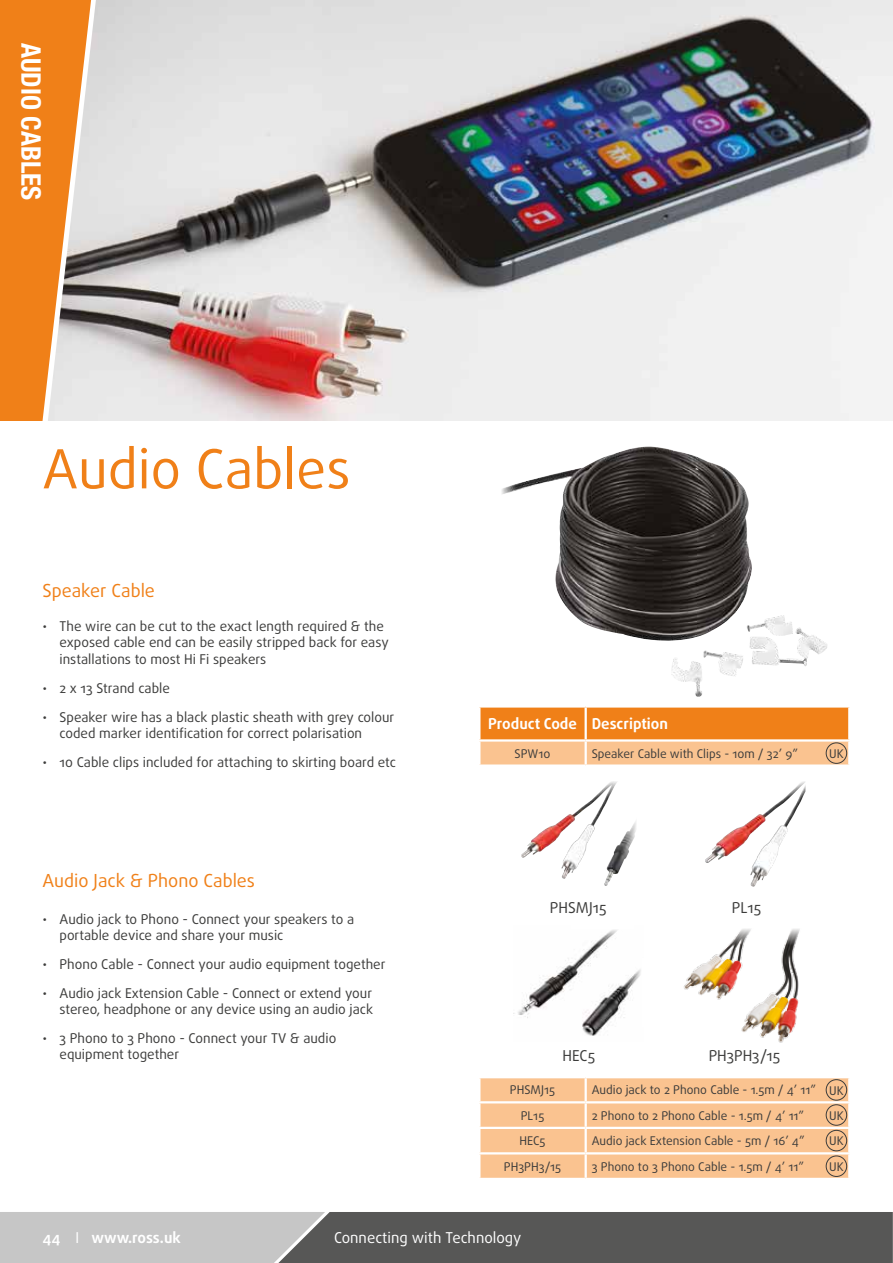
<style>
.page{position:relative;width:893px;height:1263px;background:#fff}
.page>*{position:absolute;margin:0;border:0;box-sizing:border-box;transform-origin:0 0}
.t1{font:54px "Daxline Pro";color:#f08018}
.t2{font:700 condensed 27px "Helvetica Neue";color:#fff}
.t3{font:18px "Daxline Pro";color:#f08018}
.t4{font:700 15px "Daxline Pro";color:#fff}
.t5{font:15px "Daxline Pro";color:#fff}
.t6{font:15px "Daxline Pro";color:#3c3c3b}
.t7{font:13.5px/16.2px "Daxline Pro";color:#3c3c3b}
.t8{font:12px/25.5px "Daxline Pro";color:#3c3c3b;text-align:justify}
.s1{font-weight:400}
</style>
<div class="page">
<svg style="left:0;top:1212px;width:893px;height:51px;background:#7d7d7c"></svg>
<img style="left:91px;top:0;width:802px;height:421px">
<svg style="left:0;top:0;width:91px;height:421px;background:#e79548"></svg>
<svg style="left:480px;top:707px;width:368px;height:57px;background:#f39c4b"></svg>
<hr style="left:585px;top:707px;width:2px;height:32px;background:#fff">
<hr style="left:478px;top:739px;width:108px;height:3px;background:#fff">
<hr style="left:586px;top:739px;width:264px;height:3px;background:#fff">
<hr style="left:585px;top:742px;width:2px;height:22px;background:#fff">
<svg style="left:480px;top:1078px;width:368px;height:100px;background:#f9c392"></svg>
<hr style="left:585px;top:1078px;width:2px;height:23px;background:#fff">
<hr style="left:478px;top:1101px;width:108px;height:2px;background:#fff">
<hr style="left:586px;top:1101px;width:264px;height:2px;background:#fff">
<hr style="left:585px;top:1103px;width:2px;height:24px;background:#fff">
<hr style="left:478px;top:1127px;width:108px;height:2px;background:#fff">
<hr style="left:586px;top:1127px;width:264px;height:2px;background:#fff">
<hr style="left:585px;top:1129px;width:2px;height:23px;background:#fff">
<hr style="left:478px;top:1152px;width:108px;height:2px;background:#fff">
<hr style="left:586px;top:1152px;width:264px;height:2px;background:#fff">
<hr style="left:585px;top:1154px;width:2px;height:24px;background:#fff">
<img style="left:519px;top:446px;width:285px;height:219px">
<img style="left:514px;top:949px;width:106px;height:87px">
<img style="left:705px;top:801px;width:92px;height:62px">
<img style="left:521px;top:801px;width:94px;height:57px">
<svg style="left:615px;top:821px;width:21px;height:53px"></svg>
<img style="left:684px;top:948px;width:115px;height:95px">
<svg style="left:727px;top:929px;width:24px;height:19px"></svg>
<div style="left:826px;top:742px;width:21px;height:22px;border:1px solid #3c3c3b;border-radius:50%"></div>
<div style="left:826px;top:1079px;width:21px;height:21px;border:1px solid #3c3c3b;border-radius:50%"></div>
<div style="left:826px;top:1104px;width:21px;height:21px;border:1px solid #3c3c3b;border-radius:50%"></div>
<div style="left:826px;top:1130px;width:21px;height:21px;border:1px solid #3c3c3b;border-radius:50%"></div>
<div style="left:826px;top:1155px;width:21px;height:22px;border:1px solid #3c3c3b;border-radius:50%"></div>
<h2 class="t2" style="left:48px;top:43px;width:159px;rotate:90deg">AUDIO CABLES</h2>
<h1 class="t1" style="left:43px;top:433px;width:310px">Audio Cables</h1>
<h3 class="t3" style="left:43px;top:578px;width:114px">Speaker Cable</h3>
<p class="t7" style="left:60px;top:618px;width:331px;text-indent:-17px">• The wire can be cut to the exact length required &amp; the exposed cable end can be easily stripped back for easy installations to most Hi Fi speakers</p>
<p class="t7" style="left:43px;top:680px;width:129px">• 2 x 13 Strand cable</p>
<p class="t7" style="left:60px;top:709px;width:336px;text-indent:-17px">• Speaker wire has a black plastic sheath with grey colour coded marker identification for correct polarisation</p>
<p class="t7" style="left:43px;top:754px;width:355px">• 10 Cable clips included for attaching to skirting board etc</p>
<p class="t4" style="left:488px;top:714px;width:181px">Product Code Description</p>
<p class="t8" style="left:515px;top:741px;width:37px">SPW10</p>
<p class="t8" style="left:592px;top:741px;width:208px">Speaker Cable with Clips - 10m / 32’ 9”</p>
<p class="t8" style="left:829px;top:741px;width:16px">UK</p>
<h3 class="t3" style="left:43px;top:869px;width:214px">Audio Jack &amp; Phono Cables</h3>
<p class="t7" style="left:60px;top:911px;width:296px;text-indent:-17px">• Audio jack to Phono - Connect your speakers to a portable device and share your music</p>
<p class="t7" style="left:43px;top:956px;width:344px">• Phono Cable - Connect your audio equipment together</p>
<p class="t7" style="left:43px;top:985px;width:332px;text-align:right">• Audio jack Extension Cable - Connect or extend your stereo, headphone or any device using an audio jack</p>
<p class="t7" style="left:60px;top:1030px;width:278px;text-indent:-17px">• 3 Phono to 3 Phono - Connect your TV &amp; audio equipment together</p>
<p class="t6" style="left:550px;top:898px;width:58px">PHSMJ15</p>
<p class="t6" style="left:732px;top:898px;width:31px">PL15</p>
<p class="t6" style="left:562px;top:1046px;width:34px">HEC5</p>
<p class="t6" style="left:709px;top:1046px;width:73px">PH3PH3/15</p>
<p class="t8" style="left:510px;top:1077px;width:47px">PHSMJ15</p>
<p class="t8" style="left:592px;top:1077px;width:226px">Audio jack to 2 Phono Cable - 1.5m / 4’ 11”</p>
<p class="t8" style="left:521px;top:1103px;width:25px">PL15</p>
<p class="t8" style="left:592px;top:1103px;width:214px">2 Phono to 2 Phono Cable - 1.5m / 4’ 11”</p>
<p class="t8" style="left:519px;top:1128px;width:28px">HEC5</p>
<p class="t8" style="left:592px;top:1128px;width:214px">Audio jack Extension Cable - 5m / 16’ 4”</p>
<p class="t8" style="left:504px;top:1154px;width:59px">PH3PH3/15</p>
<p class="t8" style="left:592px;top:1154px;width:214px">3 Phono to 3 Phono Cable - 1.5m / 4’ 11”</p>
<p class="t8" style="left:829px;top:1078px;width:16px">UK UK UK UK</p>
<p class="t4" style="left:43px;top:1228px;width:140px">44 <span class="s1">I</span> www.ross.uk</p>
<p class="t5" style="left:334px;top:1228px;width:189px">Connecting with Technology</p>
</div>
